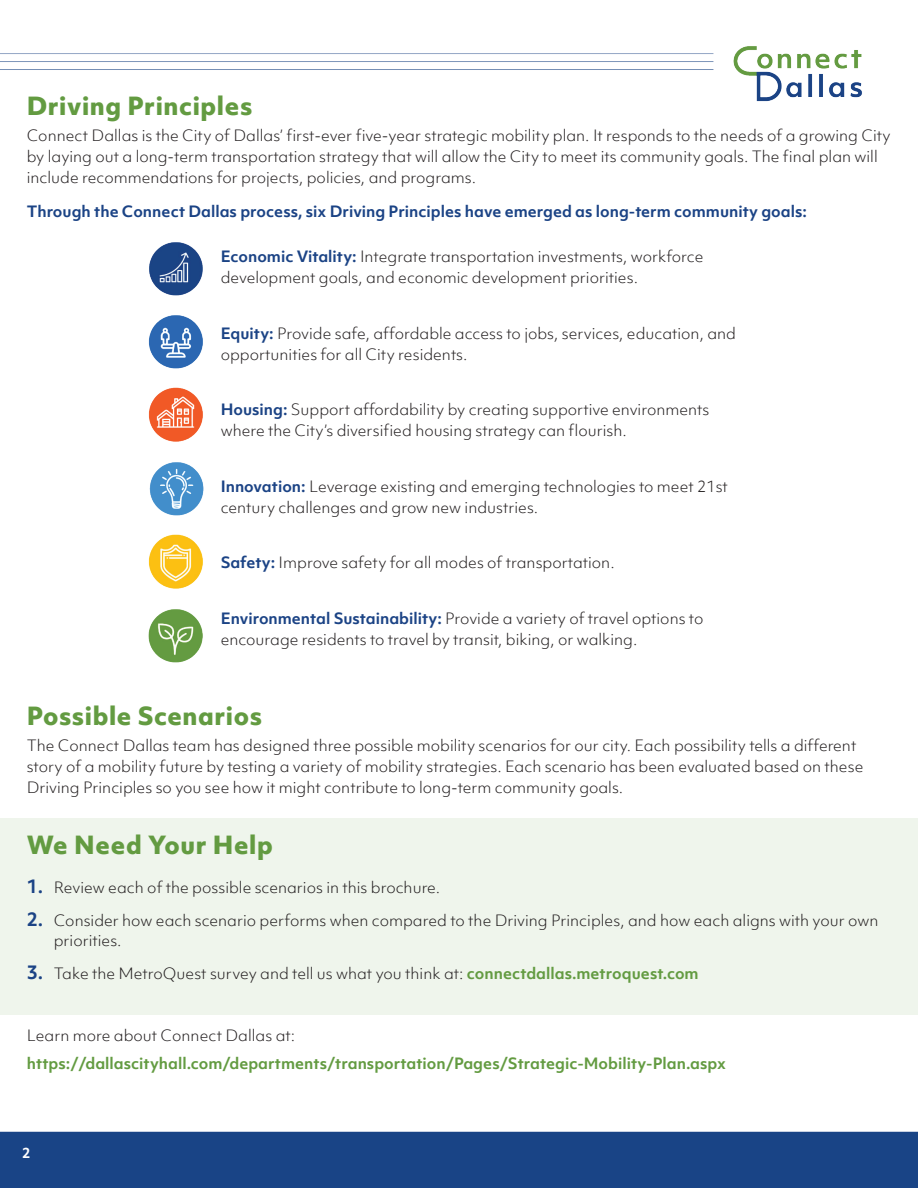
<style>
.page{position:relative;width:918px;height:1188px;background:#fff}
.page>*{position:absolute;margin:0;border:0;box-sizing:border-box;transform-origin:0 0}
.t1{font:800 24px "Objektiv Mk 1";letter-spacing:.025em;color:#639b41}
.t2{font:300 15px/21px "Objektiv Mk 1";color:#231f20}
.t3{font:700 15px "Objektiv Mk 1";color:#1b4385}
.t4{font:700 15px "Objektiv Mk 1";color:#639b41}
.t5{font:700 13.5px "Objektiv Mk 1";color:#fff}
.s1{font-weight:700;color:#1b4385}
.s2{font-weight:700;font-size:18px;color:#1b4385}
.s3{font-weight:700;color:#639b41}
</style>
<div class="page">
<div style="left:0;top:1131px;width:918px;height:57px;background:#194486"></div>
<img style="left:149px;top:242px;width:54px;height:54px">
<img style="left:148px;top:315px;width:55px;height:54px">
<img style="left:148px;top:387px;width:55px;height:55px">
<img style="left:149px;top:462px;width:55px;height:54px">
<img style="left:148px;top:534px;width:55px;height:55px">
<img style="left:148px;top:609px;width:55px;height:54px">
<div style="left:0;top:818px;width:918px;height:197px;background:#eff5ec"></div>
<img style="left:0;top:46px;width:862px;height:56px">
<h1 class="t1" style="left:27px;top:89px;width:227px">Driving Principles</h1>
<p class="t2" style="left:27px;top:125px;width:866px">Connect Dallas is the City of Dallas’ first-ever five-year strategic mobility plan. It responds to the needs of a growing City by laying out a long-term transportation strategy that will allow the City to meet its community goals. The final plan will include recommendations for projects, policies, and programs.</p>
<p class="t3" style="left:27px;top:200px;width:782px">Through the Connect Dallas process, six Driving Principles have emerged as long-term community goals:</p>
<p class="t2" style="left:221px;top:246px;width:484px"><span class="s1">Economic Vitality:</span> Integrate transportation investments, workforce development goals, and economic development priorities.</p>
<p class="t2" style="left:221px;top:322px;width:517px"><span class="s1">Equity:</span> Provide safe, affordable access to jobs, services, education, and opportunities for all City residents.</p>
<p class="t2" style="left:221px;top:399px;width:490px"><span class="s1">Housing:</span> Support affordability by creating supportive environments where the City’s diversified housing strategy can flourish.</p>
<p class="t2" style="left:221px;top:475px;width:509px"><span class="s1">Innovation:</span> Leverage existing and emerging technologies to meet 21st century challenges and grow new industries.</p>
<p class="t2" style="left:221px;top:552px;width:395px"><span class="s1">Safety:</span> Improve safety for all modes of transportation.</p>
<p class="t2" style="left:221px;top:607px;width:484px"><span class="s1">Environmental Sustainability:</span> Provide a variety of travel options to encourage residents to travel by transit, biking, or walking.</p>
<h1 class="t1" style="left:27px;top:699px;width:237px">Possible Scenarios</h1>
<p class="t2" style="left:27px;top:735px;width:838px">The Connect Dallas team has designed three possible mobility scenarios for our city. Each possibility tells a different story of a mobility future by testing a variety of mobility strategies. Each scenario has been evaluated based on these<br>Driving Principles so you see how it might contribute to long-term community goals.</p>
<h1 class="t1" style="left:27px;top:828px;width:248px">We Need Your Help</h1>
<p class="t2" style="left:27px;top:877px;width:415px"><span class="s2">1.</span> Review each of the possible scenarios in this brochure.</p>
<p class="t2" style="left:54px;top:911px;width:826px;line-height:19.5px;text-indent:-27px"><span class="s2">2.</span> Consider how each scenario performs when compared to the Driving Principles, and how each aligns with your own priorities.</p>
<p class="t2" style="left:27px;top:963px;width:673px"><span class="s2">3.</span> Take the MetroQuest survey and tell us what you think at: <span class="s3">connectdallas.metroquest.com</span></p>
<p class="t2" style="left:27px;top:1025px;width:270px">Learn more about Connect Dallas at:</p>
<p class="t4" style="left:27px;top:1053px;width:701px">https://dallascityhall.com/departments/transportation/Pages/Strategic-Mobility-Plan.aspx</p>
<p class="t5" style="left:22px;top:1143px;width:10px">2</p>
</div>
